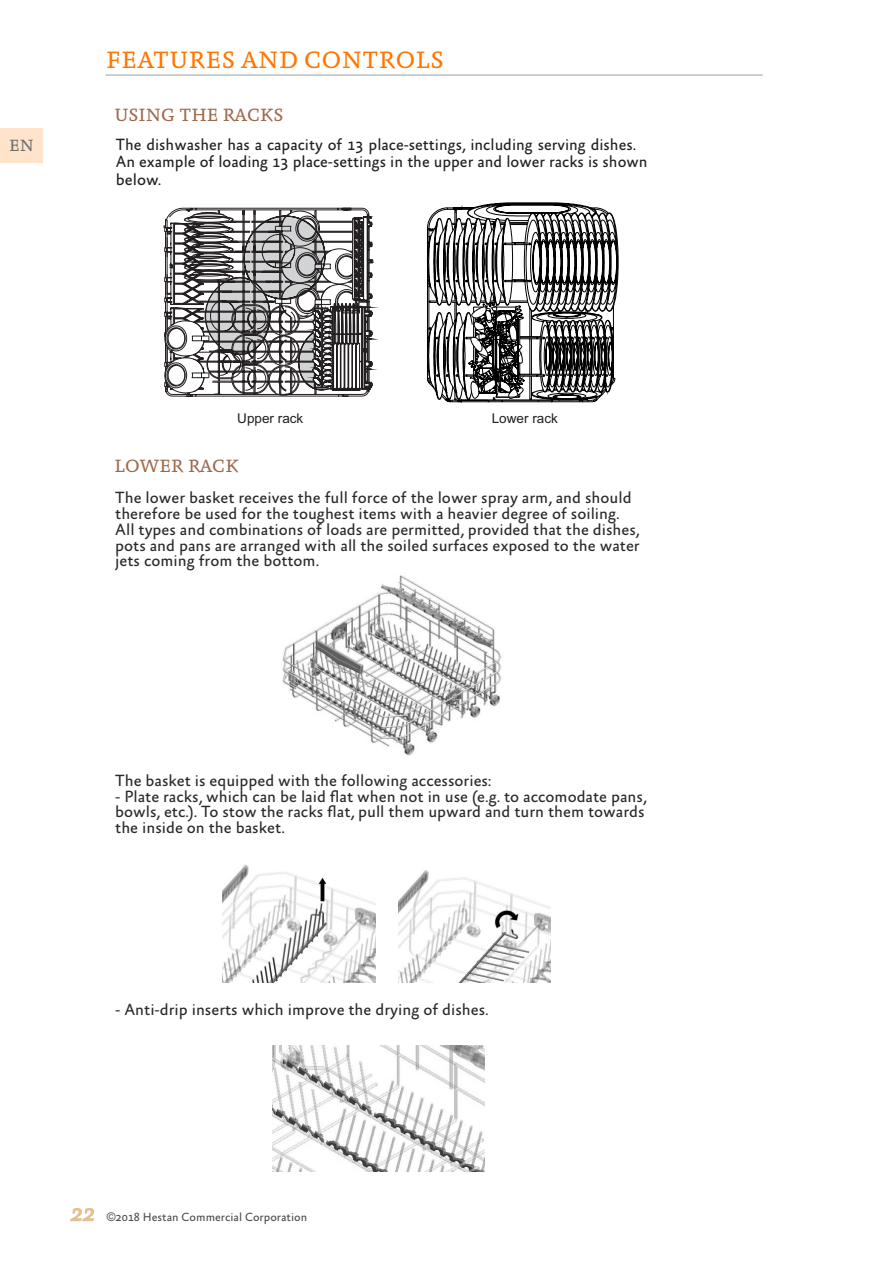
<style>
.page{position:relative;width:893px;height:1263px;background:#fff}
.page>*{position:absolute;margin:0;border:0;box-sizing:border-box;transform-origin:0 0}
.t1{font:24px "Absara";letter-spacing:.015em;color:#ff7600}
.t2{font:18px "Absara";color:#9e694c}
.t3{font:16.5px/15.9px "Absara Sans OT";color:#2b2a29}
.t4{font:16.5px/17.2px "Absara Sans OT";color:#231f20}
.t5{font:16.5px "Absara";color:#6d6e70}
.t6{font:13.5px "Arial";color:#231f20}
.t7{font:12px "Absara Sans OT";color:#4d4d4f}
.s1{font-family:"Absara";font-style:italic;font-size:24px;color:#e1c091}
.s2{font-family:"Arial"}
</style>
<div class="page">
<hr style="left:105px;top:74px;width:658px;height:2px;background:#bcbec0">
<svg style="left:164px;top:208px;width:215px;height:188px"></svg>
<svg style="left:427px;top:202px;width:192px;height:201px"></svg>
<img style="left:282px;top:575px;width:219px;height:181px">
<img style="left:223px;top:865px;width:152px;height:117px">
<img style="left:399px;top:870px;width:151px;height:112px">
<img style="left:272px;top:1045px;width:212px;height:126px">
<div style="left:0;top:128px;width:43px;height:34px;background:#ffe4cb"></div>
<p class="t5" style="left:9px;top:139px;width:26px">EN</p>
<h1 class="t1" style="left:106px;top:51px;width:339px">FEATURES AND CONTROLS</h1>
<p class="t2" style="left:114px;top:109px;width:171px">USING THE RACKS</p>
<p class="t4" style="left:116px;top:138px;width:533px">The dishwasher has a capacity of 13 place-settings, including serving dishes.<br>An example of loading 13 place-settings in the upper and lower racks is shown below.</p>
<p class="t6" style="left:237px;top:413px;width:68px">Upper rack</p>
<p class="t6" style="left:492px;top:413px;width:68px">Lower rack</p>
<p class="t2" style="left:114px;top:459px;width:126px">LOWER RACK</p>
<p class="t3" style="left:115px;top:491px;width:526px">The lower basket receives the full force of the lower spray arm, and should therefore be used for the toughest items with a heavier degree of soiling.<br>All types and combinations of loads are permitted, provided that the dishes, pots and pans are arranged with all the soiled surfaces exposed to the water jets coming from the bottom.</p>
<p class="t3" style="left:115px;top:774px;width:377px">The basket is equipped with the following accessories:</p>
<p class="t3" style="left:115px;top:790px;width:533px">- Plate racks, which can be laid flat when not in use (e.g. to accomodate pans, bowls, etc.). To stow the racks flat, pull them upward and turn them towards the inside on the basket.</p>
<p class="t3" style="left:115px;top:1003px;width:375px">- Anti-drip inserts which improve the drying of dishes.</p>
<p class="t7" style="left:69px;top:1212px;width:239px"><span class="s1">22</span> <span class="s2">©</span>2018 Hestan Commercial Corporation</p>
</div>
